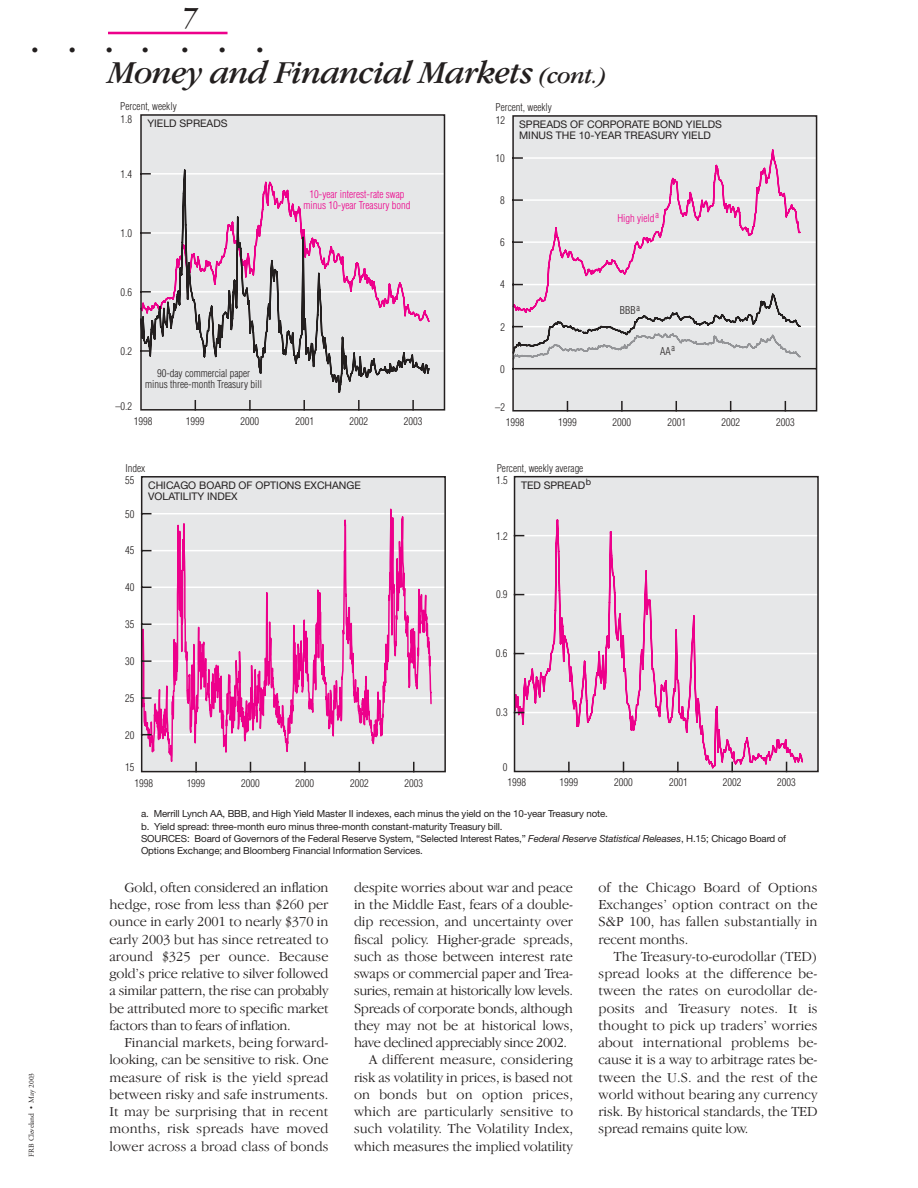
<style>
.page{position:relative;width:918px;height:1188px;background:#fff}
.page>*{position:absolute;margin:0;border:0;box-sizing:border-box;transform-origin:0 0}
.t1{font:italic 33px "Garamond IT Cby BT";letter-spacing:-.02em;color:#231f1f}
.t2{font:italic 30px "Garamond IT Cby BT";color:#231f1f}
.t3{font:18px "Adobe Garamond";color:#231f1f}
.t4{font:300 14.25px/17.2px "Garamond IT Cby BT";letter-spacing:-.005em;color:#231f1f;text-align:justify}
.t5{font:300 14.25px "Garamond IT Cby BT";letter-spacing:-.025em;color:#231f1f}
.t6{font:300 condensed 10.5px/11.4px "Helvetica";color:#231f1f;text-align:center}
.t7{font:10.5px/11.4px "Helvetica Neue";color:#231f1f}
.t8{font:300 condensed 10.5px/11.4px "Helvetica";color:#ed008b;text-align:center}
.t9{font:9.75px/12.8px "Helvetica Neue";letter-spacing:-.01em;color:#231f1f}
.t10{font:7.5px "Adobe Garamond";letter-spacing:-.005em;color:#231f1f}
.s1{font-size:24px}
.s2{font-style:italic}
</style>
<div class="page">
<hr style="left:108px;top:32px;width:120px;height:2px;background:#ed008b">
<svg style="left:512px;top:115px;width:306px;height:297px;background:#ded9dd"></svg>
<svg style="left:140px;top:476px;width:306px;height:297px;background:#e3c6d9"></svg>
<svg style="left:513px;top:475px;width:306px;height:298px;background:#e3d6df"></svg>
<svg style="left:140px;top:114px;width:306px;height:297px;background:#d7d1d6"></svg>
<h2 class="t2" style="left:182px;top:6px;width:18px">7</h2>
<p class="t3" style="left:32px;top:43px;width:46px">• •</p>
<p class="t3" style="left:106px;top:43px;width:44px">• •</p>
<p class="t3" style="left:181px;top:43px;width:46px">• •</p>
<p class="t3" style="left:256px;top:43px;width:8px">•</p>
<h1 class="t1" style="left:109px;top:60px;width:501px">Money and Financial Markets <span class="s1">(cont.)</span></h1>
<p class="t10" style="left:28px;top:1156px;width:85px;rotate:-90deg">FRB Cleveland • May 2003</p>
<p class="t6" style="left:120px;top:101px;width:58px">Percent, weekly</p>
<p class="t6" style="left:120px;top:114px;width:13px">1.8</p>
<p class="t7" style="left:147px;top:119px;width:82px">YIELD SPREADS</p>
<p class="t6" style="left:120px;top:169px;width:13px">1.4</p>
<p class="t6" style="left:120px;top:228px;width:13px">1.0</p>
<p class="t6" style="left:120px;top:287px;width:13px">0.6</p>
<p class="t6" style="left:121px;top:346px;width:13px">0.2</p>
<p class="t6" style="left:115px;top:401px;width:18px">–0.2</p>
<p class="t6" style="left:145px;top:368px;width:118px">90-day commercial paper minus three-month Treasury bill</p>
<p class="t8" style="left:304px;top:189px;width:109px">10-year interest-rate swap minus 10-year Treasury bond</p>
<p class="t6" style="left:134px;top:416px;width:20px">1998</p>
<p class="t6" style="left:186px;top:416px;width:20px">1999</p>
<p class="t6" style="left:241px;top:416px;width:20px">2000</p>
<p class="t6" style="left:296px;top:416px;width:20px">2001</p>
<p class="t6" style="left:350px;top:416px;width:20px">2002</p>
<p class="t6" style="left:404px;top:416px;width:20px">2003</p>
<p class="t6" style="left:126px;top:463px;width:21px">Index</p>
<p class="t6" style="left:125px;top:476px;width:11px">55</p>
<p class="t6" style="left:125px;top:509px;width:11px">50</p>
<p class="t6" style="left:125px;top:546px;width:11px">45</p>
<p class="t6" style="left:125px;top:582px;width:11px">40</p>
<p class="t6" style="left:125px;top:619px;width:11px">35</p>
<p class="t6" style="left:125px;top:656px;width:11px">30</p>
<p class="t6" style="left:125px;top:693px;width:11px">25</p>
<p class="t6" style="left:125px;top:730px;width:11px">20</p>
<p class="t6" style="left:125px;top:763px;width:11px">15</p>
<p class="t7" style="left:148px;top:480px;width:214px">CHICAGO BOARD OF OPTIONS EXCHANGE<br>VOLATILITY INDEX</p>
<p class="t6" style="left:135px;top:778px;width:20px">1998</p>
<p class="t6" style="left:187px;top:778px;width:20px">1999</p>
<p class="t6" style="left:241px;top:778px;width:20px">2000</p>
<p class="t6" style="left:296px;top:778px;width:20px">2000</p>
<p class="t6" style="left:350px;top:778px;width:20px">2002</p>
<p class="t6" style="left:404px;top:778px;width:20px">2003</p>
<p class="t6" style="left:496px;top:102px;width:58px">Percent, weekly</p>
<p class="t7" style="left:519px;top:120px;width:204px">SPREADS OF CORPORATE BOND YIELDS<br>MINUS THE 10-YEAR TREASURY YIELD</p>
<p class="t6" style="left:496px;top:115px;width:11px">12</p>
<p class="t6" style="left:496px;top:153px;width:11px">10</p>
<p class="t6" style="left:500px;top:195px;width:6px">8</p>
<p class="t6" style="left:500px;top:237px;width:6px">6</p>
<p class="t6" style="left:500px;top:280px;width:6px">4</p>
<p class="t6" style="left:500px;top:322px;width:6px">2</p>
<p class="t6" style="left:500px;top:364px;width:6px">0</p>
<p class="t6" style="left:495px;top:402px;width:11px">–2</p>
<p class="t8" style="left:617px;top:213px;width:43px">High yield<sup>a</sup></p>
<p class="t6" style="left:620px;top:305px;width:22px">BBB<sup>a</sup></p>
<p class="t6" style="left:660px;top:346px;width:16px">AA<sup>a</sup></p>
<p class="t6" style="left:506px;top:417px;width:20px">1998</p>
<p class="t6" style="left:558px;top:417px;width:20px">1999</p>
<p class="t6" style="left:613px;top:417px;width:20px">2000</p>
<p class="t6" style="left:668px;top:417px;width:20px">2001</p>
<p class="t6" style="left:721px;top:417px;width:20px">2002</p>
<p class="t6" style="left:776px;top:417px;width:20px">2003</p>
<p class="t6" style="left:497px;top:463px;width:88px">Percent, weekly average</p>
<p class="t7" style="left:521px;top:480px;width:72px">TED SPREAD<sup>b</sup></p>
<p class="t6" style="left:496px;top:476px;width:13px">1.5</p>
<p class="t6" style="left:496px;top:531px;width:13px">1.2</p>
<p class="t6" style="left:496px;top:590px;width:13px">0.9</p>
<p class="t6" style="left:496px;top:649px;width:13px">0.6</p>
<p class="t6" style="left:496px;top:708px;width:13px">0.3</p>
<p class="t6" style="left:503px;top:763px;width:6px">0</p>
<p class="t6" style="left:507px;top:778px;width:20px">1998</p>
<p class="t6" style="left:559px;top:778px;width:20px">1999</p>
<p class="t6" style="left:614px;top:778px;width:20px">2000</p>
<p class="t6" style="left:669px;top:778px;width:20px">2001</p>
<p class="t6" style="left:723px;top:778px;width:20px">2002</p>
<p class="t6" style="left:777px;top:778px;width:20px">2003</p>
<p class="t9" style="left:141px;top:808px;width:647px">a. Merrill Lynch AA, BBB, and High Yield Master II indexes, each minus the yield on the 10-year Treasury note.<br>b. Yield spread: three-month euro minus three-month constant-maturity Treasury bill.<br>SOURCES: Board of Governors of the Federal Reserve System, “Selected Interest Rates,” <span class="s2">Federal Reserve Statistical Releases</span>, H.15; Chicago Board of</p>
<p class="t9" style="left:141px;top:845px;width:283px">Options Exchange; and Bloomberg Financial Information Services.</p>
<p class="t4" style="left:110px;top:880px;width:221px;text-indent:15px">Gold, often considered an inflation hedge, rose from less than $260 per ounce in early 2001 to nearly $370 in early 2003 but has since retreated to around $325 per ounce. Because gold’s price relative to silver followed a similar pattern, the rise can probably be attributed more to specific market factors than to fears of inflation.</p>
<p class="t4" style="left:110px;top:1035px;width:221px;text-indent:15px">Financial markets, being forward&shy;looking, can be sensitive to risk. One measure of risk is the yield spread between risky and safe instruments.<br>It may be surprising that in recent months, risk spreads have moved lower across a broad class of bonds</p>
<p class="t4" style="left:599px;top:880px;width:221px">of the Chicago Board of Options Exchanges’ option contract on the S&amp;P 100, has fallen substantially in recent months.</p>
<p class="t4" style="left:599px;top:949px;width:221px;text-indent:15px">The Treasury-to-eurodollar (TED) spread looks at the difference be&shy;tween the rates on eurodollar de&shy;posits and Treasury notes. It is thought to pick up traders’ worries about international problems be&shy;cause it is a way to arbitrage rates be&shy;tween the U.S. and the rest of the world without bearing any currency risk. By historical standards, the TED spread remains quite low.</p>
<p class="t4" style="left:354px;top:880px;width:221px">despite worries about war and peace</p>
<p class="t4" style="left:354px;top:897px;width:221px">in the Middle East, fears of a double-</p>
<p class="t4" style="left:354px;top:914px;width:220px">dip recession, and uncertainty over</p>
<p class="t4" style="left:354px;top:932px;width:221px">fiscal policy. Higher-grade spreads,</p>
<p class="t4" style="left:354px;top:949px;width:221px">such as those between interest rate</p>
<p class="t4" style="left:354px;top:966px;width:220px">swaps or commercial paper and Trea-</p>
<p class="t5" style="left:354px;top:985px;width:220px">suries, remain at historically low levels.</p>
<p class="t4" style="left:354px;top:1001px;width:220px">Spreads of corporate bonds, although</p>
<p class="t4" style="left:354px;top:1018px;width:221px">they may not be at historical lows,</p>
<p class="t5" style="left:354px;top:1037px;width:215px">have declined appreciably since 2002.</p>
<p class="t4" style="left:369px;top:1052px;width:206px">A different measure, considering</p>
<p class="t4" style="left:354px;top:1070px;width:221px">risk as volatility in prices, is based not</p>
<p class="t4" style="left:354px;top:1087px;width:220px">on bonds but on option prices,</p>
<p class="t4" style="left:354px;top:1104px;width:221px">which are particularly sensitive to</p>
<p class="t4" style="left:354px;top:1121px;width:221px">such volatility. The Volatility Index,</p>
<p class="t4" style="left:354px;top:1139px;width:220px">which measures the implied volatility</p>
</div>
